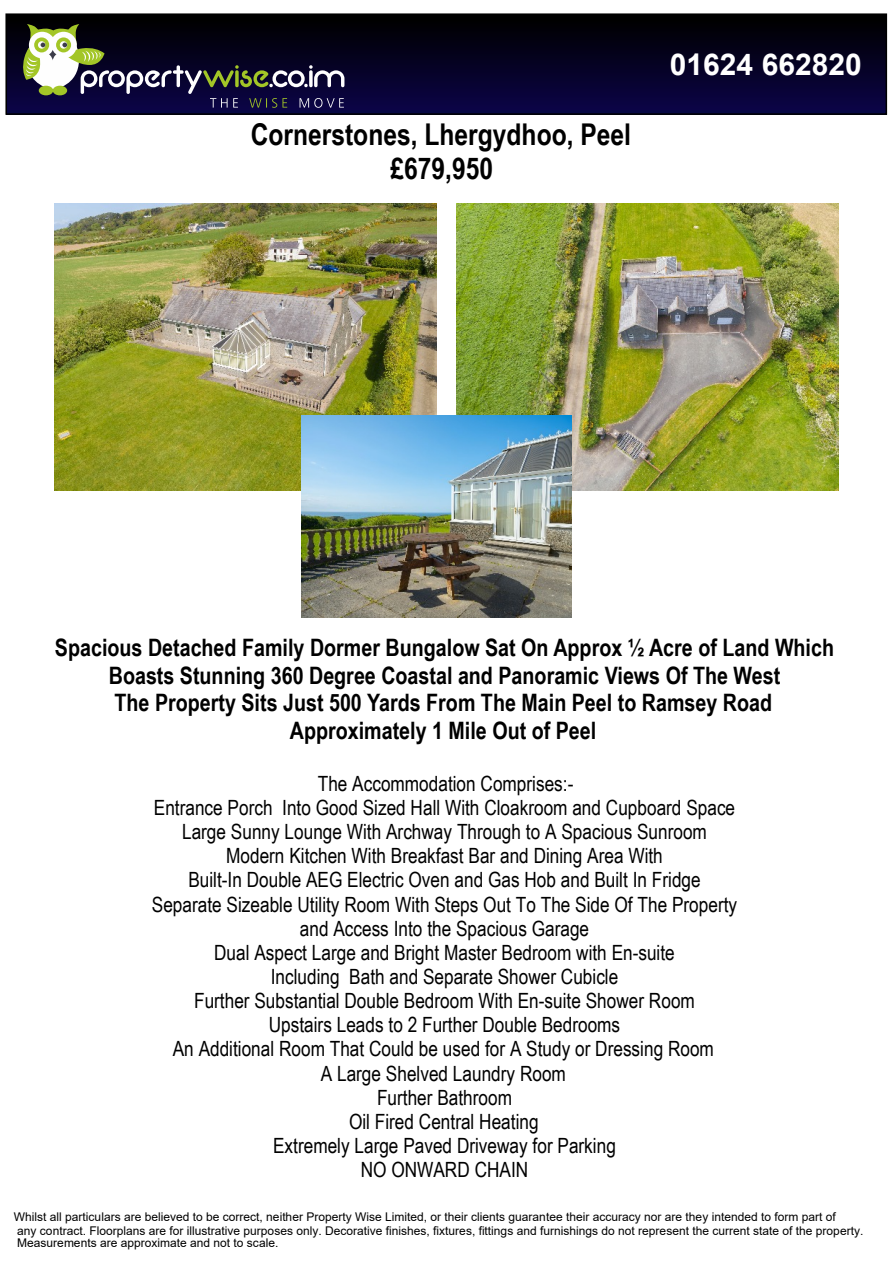
<style>
.page{position:relative;width:893px;height:1263px;background:#fff}
.page>*{position:absolute;margin:0;border:0;box-sizing:border-box;transform-origin:0 0}
.t1{font:700 30px/34.5px "Arial Narrow";color:#000;text-align:center}
.t2{font:700 30px "Arial";color:#fff}
.t3{font:700 24px/27.6px "Arial Narrow";color:#000;text-align:center}
.t4{font:21px/24.2px "Arial Narrow";color:#000;text-align:center}
.t5{font:12px/13.8px "Arial";color:#000}
</style>
<div class="page">
<hr style="left:6px;top:111px;width:880px;height:3px;background:#060844">
<hr style="left:6px;top:109px;width:880px;height:2px;background:#080745">
<hr style="left:6px;top:106px;width:880px;height:3px;background:#0b0445">
<hr style="left:6px;top:104px;width:880px;height:2px;background:#0b0443">
<hr style="left:6px;top:102px;width:880px;height:3px;background:#0a0442">
<hr style="left:6px;top:99px;width:880px;height:3px;background:#0a0440">
<hr style="left:6px;top:97px;width:880px;height:3px;background:#0a043e">
<hr style="left:6px;top:94px;width:880px;height:3px;background:#09033c">
<hr style="left:6px;top:92px;width:880px;height:2px;background:#09033a">
<hr style="left:6px;top:89px;width:880px;height:3px;background:#090338">
<hr style="left:6px;top:87px;width:880px;height:2px;background:#080336">
<hr style="left:6px;top:84px;width:880px;height:3px;background:#080334">
<hr style="left:6px;top:82px;width:880px;height:2px;background:#080332">
<hr style="left:6px;top:79px;width:880px;height:3px;background:#080330">
<hr style="left:6px;top:76px;width:880px;height:3px;background:#07032e">
<hr style="left:6px;top:74px;width:880px;height:2px;background:#07022c">
<hr style="left:6px;top:71px;width:880px;height:3px;background:#07022a">
<hr style="left:6px;top:69px;width:880px;height:2px;background:#060228">
<hr style="left:6px;top:66px;width:880px;height:3px;background:#060226">
<hr style="left:6px;top:64px;width:880px;height:2px;background:#060224">
<hr style="left:6px;top:61px;width:880px;height:3px;background:#050222">
<hr style="left:6px;top:59px;width:880px;height:2px;background:#050220">
<hr style="left:6px;top:56px;width:880px;height:3px;background:#05021e">
<hr style="left:6px;top:53px;width:880px;height:3px;background:#04021c">
<hr style="left:6px;top:51px;width:880px;height:2px;background:#04011a">
<hr style="left:6px;top:48px;width:880px;height:3px;background:#040118">
<hr style="left:6px;top:46px;width:880px;height:2px;background:#030116">
<hr style="left:6px;top:43px;width:880px;height:3px;background:#030114">
<hr style="left:6px;top:41px;width:880px;height:2px;background:#030112">
<hr style="left:6px;top:38px;width:880px;height:3px;background:#030110">
<hr style="left:6px;top:35px;width:880px;height:3px;background:#02010e">
<hr style="left:6px;top:33px;width:880px;height:3px;background:#02010c">
<hr style="left:6px;top:30px;width:880px;height:3px;background:#02010a">
<hr style="left:6px;top:28px;width:880px;height:3px;background:#010008">
<hr style="left:6px;top:25px;width:880px;height:3px;background:#010006">
<hr style="left:6px;top:23px;width:880px;height:2px;background:#010004">
<hr style="left:6px;top:20px;width:880px;height:3px;background:#000002">
<div style="left:6px;top:14px;width:880px;height:6px;background:#000"></div>
<div style="left:5px;top:13px;width:882px;height:102px;border:2px solid #000"></div>
<svg style="left:23px;top:24px;width:321px;height:84px"></svg>
<img style="left:457px;top:203px;width:382px;height:287px">
<img style="left:54px;top:203px;width:382px;height:287px">
<img style="left:301px;top:416px;width:270px;height:202px">
<h1 class="t1" style="left:251px;top:120px;width:382px">Cornerstones, Lhergydhoo, Peel £679,950</h1>
<h1 class="t2" style="left:670px;top:54px;width:194px">01624 662820</h1>
<p class="t3" style="left:55px;top:636px;width:781px">Spacious Detached Family Dormer Bungalow Sat On Approx ½ Acre of Land Which Boasts Stunning 360 Degree Coastal and Panoramic Views Of The West<br>The Property Sits Just 500 Yards From The Main Peel to Ramsey Road Approximately 1 Mile Out of Peel</p>
<p class="t4" style="left:152px;top:773px;width:587px">The Accommodation Comprises:-<br>Entrance Porch Into Good Sized Hall With Cloakroom and Cupboard Space Large Sunny Lounge With Archway Through to A Spacious Sunroom Modern Kitchen With Breakfast Bar and Dining Area With<br>Built-In Double AEG Electric Oven and Gas Hob and Built In Fridge Separate Sizeable Utility Room With Steps Out To The Side Of The Property and Access Into the Spacious Garage<br>Dual Aspect Large and Bright Master Bedroom with En-suite<br>Including Bath and Separate Shower Cubicle<br>Further Substantial Double Bedroom With En-suite Shower Room<br>Upstairs Leads to 2 Further Double Bedrooms<br>An Additional Room That Could be used for A Study or Dressing Room<br>A Large Shelved Laundry Room<br>Further Bathroom<br>Oil Fired Central Heating<br>Extremely Large Paved Driveway for Parking<br>NO ONWARD CHAIN</p>
<p class="t5" style="left:14px;top:1211px;width:851px">Whilst all particulars are believed to be correct, neither Property Wise Limited, or their clients guarantee their accuracy nor are they intended to form part of<br>any contract. Floorplans are for illustrative purposes only. Decorative finishes, fixtures, fittings and furnishings do not represent the current state of the property.</p>
<p class="t5" style="left:17px;top:1237px;width:263px">Measurements are approximate and not to scale.</p>
</div>
